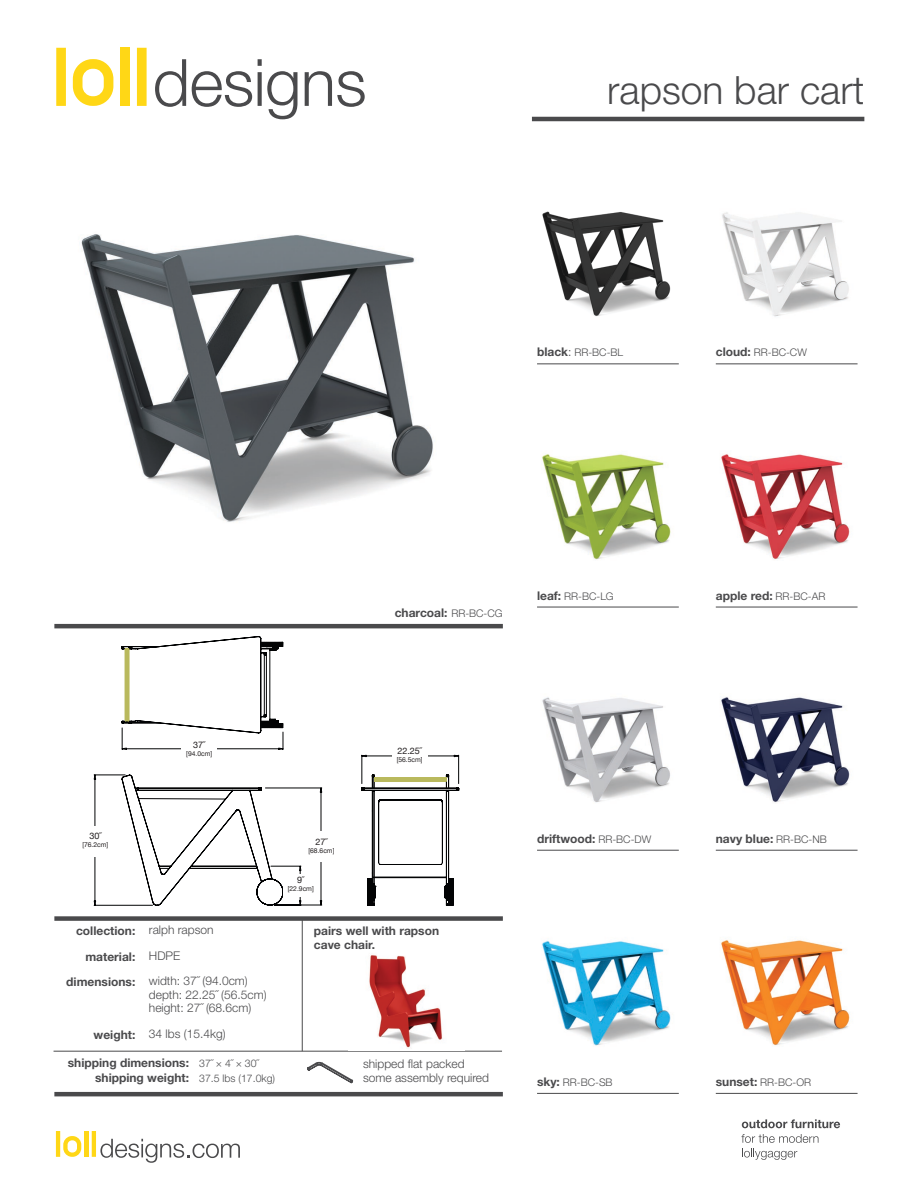
<style>
.page{position:relative;width:918px;height:1188px;background:#fff}
.page>*{position:absolute;margin:0;border:0;box-sizing:border-box;transform-origin:0 0}
.t1{font:300 39px "Helvetica Neue";color:#4a4a4c}
.t2{font:700 12px/25.5px "Helvetica Neue";color:#4a4a4c;text-align:right}
.t3{font:300 12px/26.1px "Helvetica Neue";color:#4a4a4c}
.t4{font:300 10.5px "Helvetica Neue";color:#4a4a4c}
.t5{font:9px "Helvetica Neue";color:#231f20}
.t6{font:6.75px "Helvetica Neue";color:#231f20}
.s1{font-weight:700;font-size:12px}
.s2{font-size:12px}
.s3{font-weight:300;font-size:10.5px}
</style>
<div class="page">
<hr style="left:532px;top:117px;width:332px;height:4px;background:#4a4a4c">
<div style="left:54px;top:916px;width:449px;height:5px;background:#4a4a4c"></div>
<hr style="left:54px;top:1092px;width:449px;height:4px;background:#4a4a4c">
<hr style="left:54px;top:624px;width:449px;height:4px;background:#4a4a4c">
<svg style="left:307px;top:1062px;width:46px;height:21px"></svg>
<hr style="left:54px;top:1051px;width:448px;height:1px;background:#4a4a4c">
<hr style="left:302px;top:919px;width:1px;height:132px;background:#4a4a4c">
<hr style="left:537px;top:364px;width:142px;height:1px;background:#4a4a4c">
<hr style="left:537px;top:607px;width:142px;height:1px;background:#4a4a4c">
<hr style="left:537px;top:850px;width:142px;height:1px;background:#4a4a4c">
<hr style="left:537px;top:1093px;width:142px;height:1px;background:#4a4a4c">
<hr style="left:716px;top:364px;width:142px;height:1px;background:#4a4a4c">
<hr style="left:716px;top:607px;width:142px;height:1px;background:#4a4a4c">
<hr style="left:716px;top:850px;width:142px;height:1px;background:#4a4a4c">
<hr style="left:716px;top:1093px;width:142px;height:1px;background:#4a4a4c">
<div style="left:84px;top:1131px;width:5px;height:26px;background:#ffd716"></div>
<hr style="left:56px;top:1131px;width:4px;height:26px;background:#ffd716">
<hr style="left:92px;top:1131px;width:4px;height:26px;background:#ffd716">
<svg style="left:63px;top:1136px;width:18px;height:21px"></svg>
<svg style="left:155px;top:59px;width:31px;height:48px"></svg>
<svg style="left:192px;top:71px;width:60px;height:36px"></svg>
<svg style="left:258px;top:59px;width:39px;height:60px"></svg>
<svg style="left:305px;top:71px;width:60px;height:36px"></svg>
<div style="left:120px;top:48px;width:10px;height:58px;background:#ffd716"></div>
<div style="left:56px;top:48px;width:10px;height:58px;background:#ffd716"></div>
<div style="left:137px;top:48px;width:10px;height:58px;background:#ffd716"></div>
<svg style="left:73px;top:59px;width:40px;height:47px"></svg>
<svg style="left:742px;top:1119px;width:98px;height:9px"></svg>
<svg style="left:741px;top:1134px;width:78px;height:9px"></svg>
<svg style="left:742px;top:1149px;width:55px;height:11px"></svg>
<img style="left:542px;top:211px;width:129px;height:105px">
<img style="left:542px;top:454px;width:129px;height:106px">
<img style="left:721px;top:454px;width:129px;height:105px">
<img style="left:542px;top:940px;width:129px;height:106px">
<img style="left:722px;top:212px;width:127px;height:105px">
<img style="left:721px;top:940px;width:129px;height:106px">
<img style="left:721px;top:697px;width:129px;height:106px">
<img style="left:542px;top:697px;width:128px;height:106px">
<img style="left:81px;top:234px;width:352px;height:277px">
<svg style="left:100px;top:234px;width:179px;height:929px"></svg>
<svg style="left:90px;top:620px;width:193px;height:287px"></svg>
<svg style="left:120px;top:728px;width:340px;height:179px"></svg>
<div style="left:284px;top:874px;width:35px;height:22px;background:#fff"></div>
<div style="left:392px;top:741px;width:35px;height:30px;background:#fff"></div>
<div style="left:304px;top:832px;width:35px;height:30px;background:#fff"></div>
<div style="left:182px;top:733px;width:35px;height:31px;background:#fff"></div>
<div style="left:78px;top:826px;width:35px;height:30px;background:#fff"></div>
<img style="left:369px;top:955px;width:74px;height:93px">
<p class="t1" style="left:607px;top:67px;width:259px">rapson bar cart</p>
<p class="t4" style="left:537px;top:346px;width:88px"><span class="s1">black</span><span class="s2">:</span> RR-BC-BL</p>
<p class="t4" style="left:716px;top:346px;width:93px"><span class="s1">cloud:</span> RR-BC-CW</p>
<p class="t2" style="left:395px;top:599px;width:109px">charcoal: <span class="s3">RR-BC-CG</span></p>
<p class="t4" style="left:537px;top:589px;width:78px"><span class="s1">leaf:</span> RR-BC-LG</p>
<p class="t2" style="left:716px;top:582px;width:111px">apple red: <span class="s3">RR-BC-AR</span></p>
<p class="t5" style="left:193px;top:739px;width:14px">37˝</p>
<p class="t6" style="left:186px;top:749px;width:28px">[94.0cm]</p>
<p class="t5" style="left:397px;top:744px;width:26px">22.25˝</p>
<p class="t6" style="left:397px;top:755px;width:28px">[56.5cm]</p>
<p class="t5" style="left:89px;top:830px;width:14px">30˝</p>
<p class="t6" style="left:82px;top:840px;width:28px">[76.2cm]</p>
<p class="t5" style="left:315px;top:835px;width:14px">27˝</p>
<p class="t6" style="left:308px;top:846px;width:28px">[68.6cm]</p>
<p class="t2" style="left:537px;top:825px;width:116px">driftwood: <span class="s3">RR-BC-DW</span></p>
<p class="t2" style="left:716px;top:825px;width:113px">navy blue: <span class="s3">RR-BC-NB</span></p>
<p class="t5" style="left:297px;top:874px;width:9px">9˝</p>
<p class="t6" style="left:288px;top:884px;width:28px">[22.9cm]</p>
<p class="t3" style="left:149px;top:917px;width:66px">ralph rapson<br>HDPE</p>
<p class="t2" style="left:66px;top:918px;width:71px">collection: material: dimensions:</p>
<p class="t3" style="left:149px;top:967px;width:100px">width: 37˝ (94.0cm)</p>
<p class="t3" style="left:149px;top:981px;width:119px">depth: 22.25˝ (56.5cm)</p>
<p class="t3" style="left:149px;top:995px;width:104px">height: 27˝ (68.6cm)</p>
<p class="t3" style="left:149px;top:1020px;width:78px">34 lbs (15.4kg)</p>
<p class="t4" style="left:199px;top:1072px;width:77px">37.5 lbs (17.0kg)</p>
<p class="t2" style="left:94px;top:1022px;width:43px">weight:</p>
<p class="t2" style="left:68px;top:1055px;width:123px;line-height:15px">shipping dimensions: shipping weight:</p>
<p class="t4" style="left:199px;top:1056px;width:61px">37˝ × 4˝ × 30˝</p>
<p class="t2" style="left:314px;top:923px;width:127px;line-height:14.4px;text-align:left">pairs well with rapson cave chair.</p>
<p class="t3" style="left:363px;top:1056px;width:128px;line-height:14.4px">shipped flat packed some assembly required</p>
<p class="t4" style="left:537px;top:1076px;width:77px"><span class="s1">sky:</span> RR-BC-SB</p>
<p class="t4" style="left:716px;top:1076px;width:97px"><span class="s1">sunset:</span> RR-BC-OR</p>
</div>
